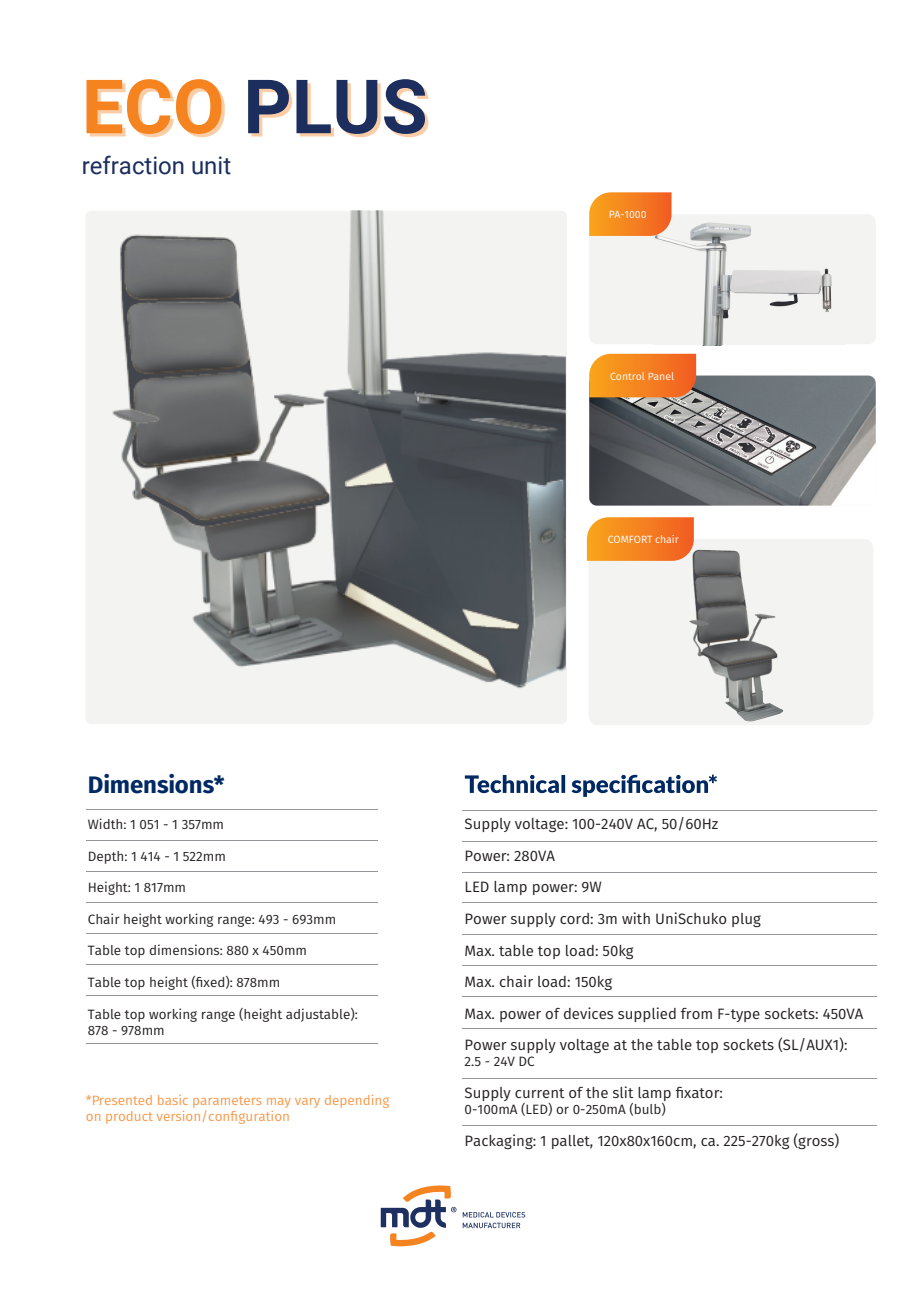
<style>
.page{position:relative;width:906px;height:1289px;background:#fff}
.page>*{position:absolute;margin:0;border:0;box-sizing:border-box;transform-origin:0 0}
.t1{font:700 75px "Roboto";color:#1c2e5d}
.t2{font:24px "Roboto";color:#1c2e5d}
.t3{font:700 24px "Fira Sans";letter-spacing:-.005em;color:#002964}
.t4{font:15px/31.5px "Fira Sans";color:#231f20}
.t5{font:13.5px/16.2px "Fira Sans";color:#231f20}
.t6{font:13.5px/16.2px "Fira Sans";color:#f79848}
.t7{font:10.5px "Fira Sans";letter-spacing:-.01em;color:#fff}
.s1{color:#f58320}
</style>
<div class="page">
<div style="left:589px;top:214px;width:286px;height:130px;background:#f3f3f2;border-radius:8px"></div>
<img style="left:653px;top:217px;width:192px;height:128px">
<svg style="left:589px;top:192px;width:82px;height:44px;background:#f5892d"></svg>
<img style="left:589px;top:375px;width:286px;height:130px">
<svg style="left:589px;top:354px;width:107px;height:43px;background:#f38426"></svg>
<div style="left:589px;top:539px;width:284px;height:186px;background:#f3f3f2"></div>
<img style="left:679px;top:546px;width:108px;height:176px">
<svg style="left:587px;top:517px;width:107px;height:44px;background:#f4872a"></svg>
<img style="left:86px;top:210px;width:480px;height:511px">
<svg style="left:465px;top:774px;width:252px;height:22px"></svg>
<hr style="left:86px;top:809px;width:292px;height:1px;background:#939598">
<hr style="left:86px;top:840px;width:292px;height:1px;background:#939598">
<hr style="left:86px;top:871px;width:292px;height:1px;background:#939598">
<hr style="left:86px;top:902px;width:292px;height:1px;background:#939598">
<hr style="left:86px;top:933px;width:292px;height:1px;background:#939598">
<hr style="left:86px;top:964px;width:292px;height:1px;background:#939598">
<hr style="left:86px;top:995px;width:292px;height:1px;background:#939598">
<hr style="left:86px;top:1043px;width:292px;height:1px;background:#939598">
<hr style="left:462px;top:810px;width:414px;height:1px;background:#939598">
<hr style="left:462px;top:841px;width:414px;height:1px;background:#939598">
<hr style="left:462px;top:872px;width:414px;height:1px;background:#939598">
<hr style="left:462px;top:902px;width:414px;height:1px;background:#939598">
<hr style="left:462px;top:934px;width:414px;height:1px;background:#939598">
<hr style="left:462px;top:996px;width:414px;height:1px;background:#939598">
<hr style="left:462px;top:965px;width:414px;height:1px;background:#939598">
<hr style="left:462px;top:1028px;width:414px;height:1px;background:#939598">
<hr style="left:462px;top:1078px;width:414px;height:1px;background:#939598">
<hr style="left:462px;top:1124px;width:414px;height:1px;background:#939598">
<svg style="left:463px;top:1212px;width:62px;height:16px"></svg>
<svg style="left:381px;top:1185px;width:75px;height:61px"></svg>
<h1 class="t1" style="left:82px;top:54px;width:347px"><span class="s1">ECO</span> PLUS</h1>
<h2 class="t2" style="left:82px;top:148px;width:151px">refraction unit</h2>
<p class="t7" style="left:609px;top:207px;width:39px">PA-1000</p>
<p class="t7" style="left:610px;top:368px;width:65px">Control Panel</p>
<p class="t7" style="left:608px;top:532px;width:72px">COMFORT chair</p>
<h2 class="t3" style="left:88px;top:764px;width:138px">Dimensions*</h2>
<p class="t5" style="left:88px;top:816px;width:138px">Width: 1 051 - 1 357mm</p>
<p class="t5" style="left:88px;top:847px;width:140px">Depth: 1 414 - 1 522mm</p>
<p class="t5" style="left:88px;top:879px;width:100px">Height: 1 817mm</p>
<p class="t5" style="left:88px;top:910px;width:250px">Chair height working range: 493 - 693mm</p>
<p class="t5" style="left:88px;top:942px;width:221px">Table top dimensions: 880 x 450mm</p>
<p class="t5" style="left:88px;top:973px;width:194px">Table top height (fixed): 878mm</p>
<p class="t5" style="left:88px;top:1005px;width:272px">Table top working range (height adjustable):<br>878 - 978mm</p>
<p class="t6" style="left:86px;top:1092px;width:305px">*Presented basic parameters may vary depending on product version/configuration</p>
<p class="t4" style="left:464px;top:808px;width:400px">Supply voltage: 100-240V AC, 50/60Hz<br>Power: 280VA<br>LED lamp power: 9W<br>Power supply cord: 3m with UniSchuko plug<br>Max. table top load: 50kg<br>Max. chair load: 150kg<br>Max. power of devices supplied from F-type sockets: 450VA Power supply voltage at the table top sockets (SL/AUX1):</p>
<p class="t5" style="left:464px;top:1053px;width:72px">2.5 - 24V DC</p>
<p class="t4" style="left:464px;top:1076px;width:260px">Supply current of the slit lamp fixator:</p>
<p class="t5" style="left:464px;top:1100px;width:203px">0-100mA (LED) or 0-250mA (bulb)</p>
<p class="t4" style="left:464px;top:1124px;width:376px">Packaging: 1 pallet, 120x80x160cm, ca. 225-270kg (gross)</p>
</div>
